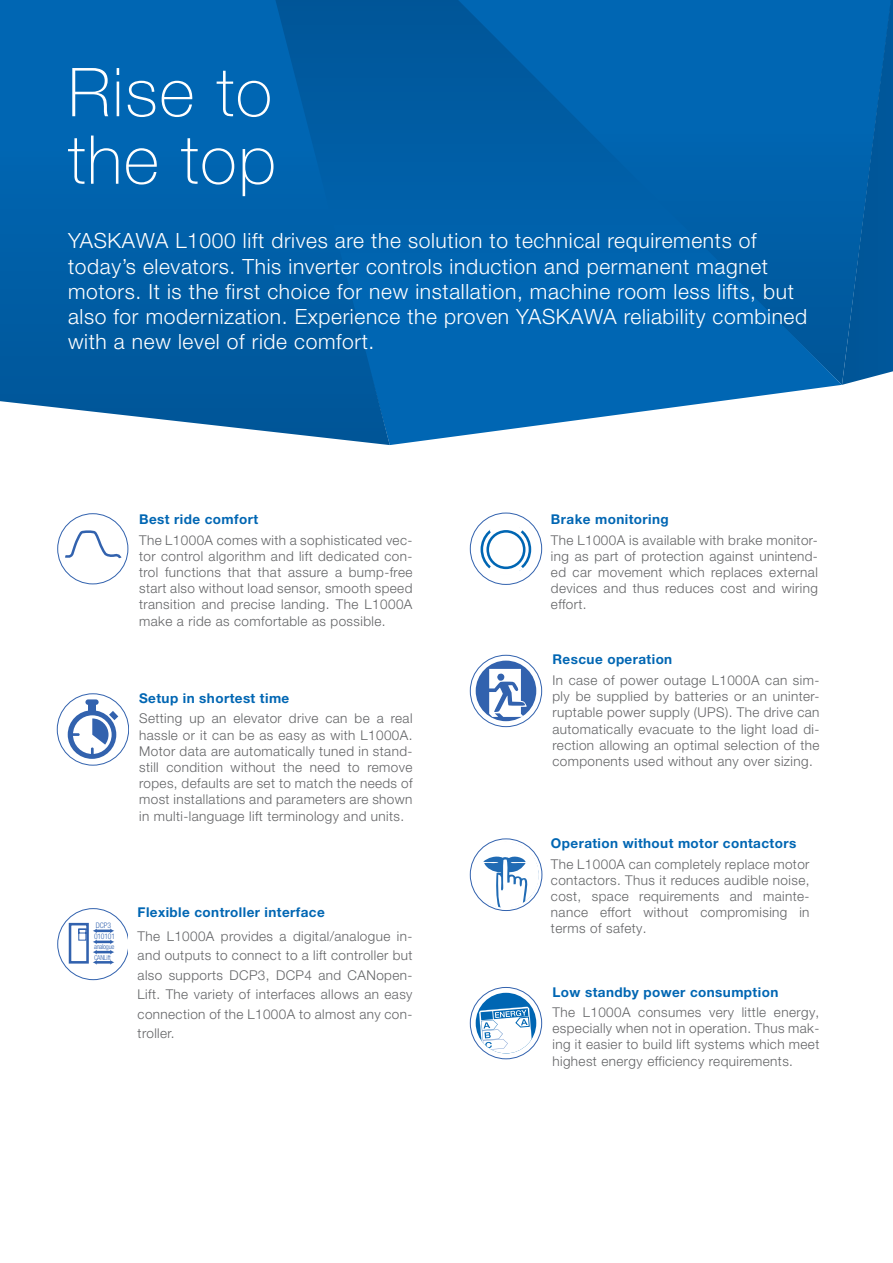
<style>
.page{position:relative;width:893px;height:1263px;background:#fff}
.page>*{position:absolute;margin:0;border:0;box-sizing:border-box;transform-origin:0 0}
.t1{font:100 67.5px/67.5px "Helvetica Neue LT Pro";letter-spacing:.025em;color:#fff}
.t2{font:300 21px/25.2px "Helvetica Neue LT Pro";letter-spacing:.03em;color:#fff}
.t3{font:300 13.5px/16.2px "Helvetica Neue LT Pro";letter-spacing:.03em;color:#636466;text-align:justify}
.t4{font:700 13.5px "Helvetica Neue LT Pro";letter-spacing:.03em;color:#0066b3}
.t5{font:300 condensed 7.65px/11.2px "Helvetica Neue LT Pro";letter-spacing:-.025em;color:#3262ae}
.t6{font:300 condensed 6.75px/11.1px "Helvetica Neue LT Pro";letter-spacing:-.03em;color:#3262ae}
</style>
<div class="page">
<svg style="left:842px;top:0;width:51px;height:385px;background:#045fa5"></svg>
<svg style="left:390px;top:0;width:452px;height:445px;background:#116db2"></svg>
<svg style="left:0;top:0;width:390px;height:445px;background:#0c67ac"></svg>
<div style="left:57px;top:513px;width:71px;height:71px;border:1px solid #3262ae;border-radius:50%"></div>
<svg style="left:63px;top:528px;width:60px;height:31px"></svg>
<svg style="left:57px;top:908px;width:71px;height:72px"></svg>
<div style="left:470px;top:839px;width:72px;height:72px;border:1px solid #3262ae;border-radius:50%"></div>
<svg style="left:473px;top:842px;width:65px;height:66px"></svg>
<div style="left:57px;top:693px;width:72px;height:72px;border:1px solid #3262ae;border-radius:50%"></div>
<div style="left:68px;top:710px;width:48px;height:49px;background:#3262ae;border-radius:50%"></div>
<div style="left:73px;top:715px;width:39px;height:39px;background:#fff;border-radius:50%"></div>
<div style="left:88px;top:704px;width:7px;height:8px;background:#3262ae"></div>
<div style="left:85px;top:699px;width:14px;height:6px;background:#3262ae;border-radius:3px"></div>
<svg style="left:73px;top:733px;width:7px;height:3px"></svg>
<svg style="left:91px;top:711px;width:27px;height:45px"></svg>
<div style="left:470px;top:513px;width:72px;height:72px;border:1px solid #3262ae;border-radius:50%"></div>
<svg style="left:481px;top:523px;width:50px;height:52px"></svg>
<div style="left:470px;top:655px;width:72px;height:72px;border:1px solid #3262ae;border-radius:50%"></div>
<div style="left:476px;top:661px;width:60px;height:60px;background:#3262ae;border-radius:50%"></div>
<svg style="left:489px;top:669px;width:38px;height:48px"></svg>
<div style="left:470px;top:987px;width:72px;height:72px;border:1px solid #3262ae;border-radius:50%"></div>
<div style="left:476px;top:993px;width:60px;height:60px;background:#0066b3;border-radius:50%"></div>
<svg style="left:479px;top:1006px;width:53px;height:47px"></svg>
<h1 class="t1" style="left:68px;top:67px;width:209px">Rise to the top</h1>
<p class="t2" style="left:68px;top:231px;width:741px">YASKAWA L1000 lift drives are the solution to technical requirements of today’s elevators. This inverter controls induction and permanent magnet motors. It is the first choice for new installation, machine room less lifts, but also for modernization. Experience the proven YASKAWA reliability combined with a new level of ride comfort.</p>
<p class="t4" style="left:139px;top:514px;width:120px">Best ride comfort</p>
<p class="t3" style="left:139px;top:533px;width:275px">The L1000A comes with a sophisticated vec&shy;tor control algorithm and lift dedicated con&shy;trol functions that that assure a bump-free start also without load sensor, smooth speed transition and precise landing. The L1000A make a ride as comfortable as possible.</p>
<p class="t4" style="left:139px;top:693px;width:152px">Setup in shortest time</p>
<p class="t3" style="left:139px;top:712px;width:275px">Setting up an elevator drive can be a real hassle or it can be as easy as with L1000A.<br>Motor data are automatically tuned in stand&shy;still condition without the need to remove ropes, defaults are set to match the needs of most installations and parameters are shown in multi-language lift terminology and units.</p>
<p class="t5" style="left:94px;top:920px;width:23px">DCP3<br>010101</p>
<p class="t6" style="left:94px;top:941px;width:22px">analogue<br>CANLift</p>
<p class="t4" style="left:138px;top:907px;width:189px">Flexible controller interface</p>
<p class="t3" style="left:138px;top:928px;width:276px;line-height:19.5px">The L1000A provides a digital/analogue in&shy;and outputs to connect to a lift controller but also supports DCP3, DCP4 and CANopen-Lift. The variety of interfaces allows an easy connection of the L1000A to almost any con&shy;troller.</p>
<p class="t4" style="left:551px;top:514px;width:119px">Brake monitoring</p>
<p class="t3" style="left:551px;top:533px;width:268px">The L1000A is available with brake monitor&shy;ing as part of protection against unintend&shy;ed car movement which replaces external devices and thus reduces cost and wiring effort.</p>
<p class="t4" style="left:552px;top:655px;width:121px">Rescue operation</p>
<p class="t3" style="left:552px;top:674px;width:268px">In case of power outage L1000A can sim&shy;ply be supplied by batteries or an uninter&shy;ruptable power supply (UPS). The drive can automatically evacuate to the light load di&shy;rection allowing an optimal selection of the components used without any over sizing.</p>
<p class="t4" style="left:551px;top:838px;width:247px">Operation without motor contactors</p>
<p class="t3" style="left:551px;top:857px;width:260px">The L1000A can completely replace motor contactors. Thus it reduces audible noise, cost, space requirements and mainte&shy;nance effort without compromising in terms of safety.</p>
<p class="t4" style="left:552px;top:987px;width:227px">Low standby power consumption</p>
<p class="t3" style="left:552px;top:1006px;width:268px">The L1000A consumes very little energy, especially when not in operation. Thus mak&shy;ing it easier to build lift systems which meet highest energy efficiency requirements.</p>
</div>
